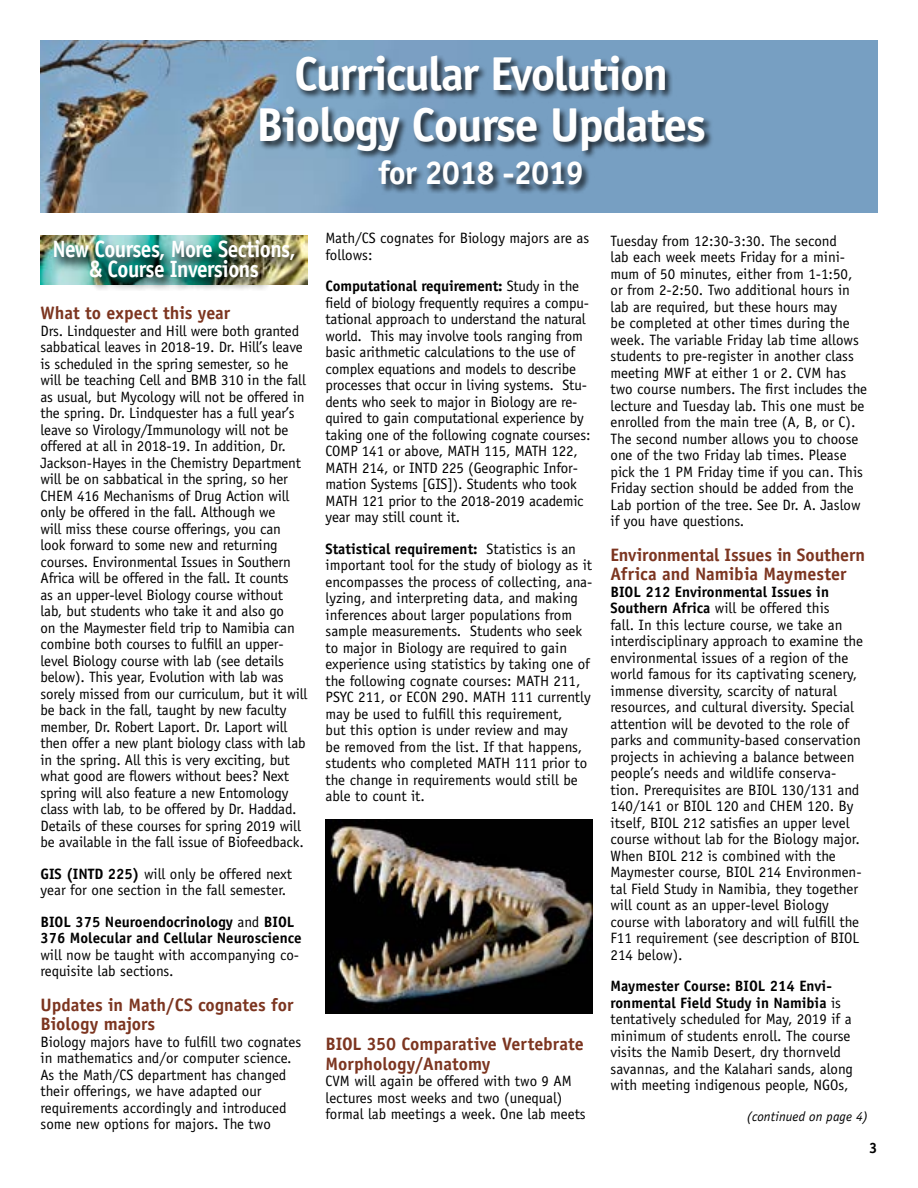
<style>
.page{position:relative;width:918px;height:1188px;background:#fff}
.page>*{position:absolute;margin:0;border:0;box-sizing:border-box;transform-origin:0 0}
.t1{font:700 47.7px/51px "Officina Sans";letter-spacing:-.03em;color:#fff;text-align:center}
.t2{font:700 33px "Officina Sans";letter-spacing:-.03em;color:#fff}
.t3{font:700 23.7px/19.5px "Officina Sans";letter-spacing:-.025em;color:#fff;text-align:center;scale:.9 1}
.t4{font:700 18px/19.5px "Officina Sans";color:#7c3520}
.t5{font:15px/16.5px "Officina Sans";letter-spacing:-.01em;color:#000}
.t6{font:700 15px/16.5px "Officina Sans";color:#000}
.t7{font:italic 13.5px "Officina Sans";letter-spacing:.005em;color:#000}
.s1{font-weight:700}
.s2{font-weight:400}
</style>
<div class="page">
<img style="left:40px;top:236px;width:268px;height:49px">
<div style="left:53px;top:239px;width:255px;height:52px;background:#000;opacity:.85"></div>
<img style="left:40px;top:40px;width:838px;height:173px">
<div style="left:259px;top:55px;width:454px;height:140px;background:#000;opacity:.75"></div>
<img style="left:326px;top:819px;width:266px;height:195px">
<h1 class="t1" style="left:256px;top:48px;width:452px">Curricular Evolution<br>Biology Course Updates</h1>
<h2 class="t2" style="left:378px;top:152px;width:208px">for 2018 -2019</h2>
<h3 class="t3" style="left:52px;top:239px;width:272px">New Courses, More Sections, &amp; Course Inversions</h3>
<p class="t4" style="left:40px;top:303px;width:191px">What to expect this year</p>
<p class="t5" style="left:40px;top:322px;width:268px">Drs. Lindquester and Hill were both granted sabbatical leaves in 2018-19. Dr. Hill’s leave is scheduled in the spring semester, so he will be teaching Cell and BMB 310 in the fall as usual, but Mycology will not be offered in the spring. Dr. Lindquester has a full year’s leave so Virology/Immunology will not be offered at all in 2018-19. In addition, Dr.<br>Jackson-Hayes in the Chemistry Department will be on sabbatical in the spring, so her CHEM 416 Mechanisms of Drug Action will only be offered in the fall. Although we<br>will miss these course offerings, you can look forward to some new and returning courses. Environmental Issues in Southern Africa will be offered in the fall. It counts<br>as an upper-level Biology course without lab, but students who take it and also go<br>on the Maymester field trip to Namibia can combine both courses to fulfill an upper&shy;level Biology course with lab (see details below). This year, Evolution with lab was sorely missed from our curriculum, but it will be back in the fall, taught by new faculty member, Dr. Robert Laport. Dr. Laport will then offer a new plant biology class with lab in the spring. All this is very exciting, but what good are flowers without bees? Next spring will also feature a new Entomology class with lab, to be offered by Dr. Haddad.<br>Details of these courses for spring 2019 will be available in the fall issue of Biofeedback.</p>
<p class="t5" style="left:40px;top:865px;width:253px"><span class="s1">GIS (INTD 225)</span> will only be offered next year for one section in the fall semester.</p>
<p class="t6" style="left:40px;top:913px;width:263px">BIOL 375 Neuroendocrinology <span class="s2">and</span> BIOL<br>376 Molecular and Cellular Neuroscience</p>
<p class="t5" style="left:40px;top:946px;width:260px">will now be taught with accompanying co&shy;requisite lab sections.</p>
<p class="t4" style="left:40px;top:995px;width:254px">Updates in Math/CS cognates for<br>Biology majors</p>
<p class="t5" style="left:40px;top:1033px;width:262px">Biology majors have to fulfill two cognates in mathematics and/or computer science.<br>As the Math/CS department has changed their offerings, we have adapted our requirements accordingly and introduced some new options for majors. The two</p>
<p class="t5" style="left:326px;top:230px;width:265px">Math/CS cognates for Biology majors are as follows:</p>
<p class="t5" style="left:326px;top:278px;width:267px"><span class="s1">Computational requirement:</span> Study in the field of biology frequently requires a compu&shy;tational approach to understand the natural world. This may involve tools ranging from basic arithmetic calculations to the use of complex equations and models to describe processes that occur in living systems. Stu&shy;dents who seek to major in Biology are re&shy;quired to gain computational experience by taking one of the following cognate courses:<br>COMP 141 or above, MATH 115, MATH 122, MATH 214, or INTD 225 (Geographic Infor&shy;mation Systems [GIS]). Students who took MATH 121 prior to the 2018-2019 academic year may still count it.</p>
<p class="t5" style="left:326px;top:541px;width:269px"><span class="s1">Statistical requirement:</span> Statistics is an important tool for the study of biology as it encompasses the process of collecting, ana&shy;lyzing, and interpreting data, and making inferences about larger populations from sample measurements. Students who seek to major in Biology are required to gain experience using statistics by taking one of the following cognate courses: MATH 211, PSYC 211, or ECON 290. MATH 111 currently may be used to fulfill this requirement,<br>but this option is under review and may<br>be removed from the list. If that happens, students who completed MATH 111 prior to the change in requirements would still be able to count it.</p>
<p class="t4" style="left:326px;top:1034px;width:260px">BIOL 350 Comparative Vertebrate<br>Morphology/Anatomy</p>
<p class="t5" style="left:326px;top:1073px;width:262px">CVM will again be offered with two 9 AM lectures most weeks and two (unequal) formal lab meetings a week. One lab meets</p>
<p class="t5" style="left:610px;top:232px;width:258px">Tuesday from 12:30-3:30. The second<br>lab each week meets Friday for a mini&shy;mum of 50 minutes, either from 1-1:50, or from 2-2:50. Two additional hours in lab are required, but these hours may<br>be completed at other times during the week. The variable Friday lab time allows students to pre-register in another class meeting MWF at either 1 or 2. CVM has two course numbers. The first includes the lecture and Tuesday lab. This one must be enrolled from the main tree (A, B, or C).<br>The second number allows you to choose one of the two Friday lab times. Please pick the 1 PM Friday time if you can. This Friday section should be added from the Lab portion of the tree. See Dr. A. Jaslow if you have questions.</p>
<p class="t4" style="left:610px;top:545px;width:256px">Environmental Issues in Southern<br>Africa and Namibia Maymester</p>
<p class="t5" style="left:610px;top:583px;width:254px"><span class="s1">BIOL 212 Environmental Issues in Southern Africa</span> will be offered this<br>fall. In this lecture course, we take an interdisciplinary approach to examine the environmental issues of a region of the world famous for its captivating scenery, immense diversity, scarcity of natural resources, and cultural diversity. Special attention will be devoted to the role of parks and community-based conservation projects in achieving a balance between people’s needs and wildlife conserva&shy;tion. Prerequisites are BIOL 130/131 and 140/141 or BIOL 120 and CHEM 120. By itself, BIOL 212 satisfies an upper level course without lab for the Biology major.<br>When BIOL 212 is combined with the Maymester course, BIOL 214 Environmen&shy;tal Field Study in Namibia, they together will count as an upper-level Biology course with laboratory and will fulfill the F11 requirement (see description of BIOL 214 below).</p>
<p class="t5" style="left:610px;top:978px;width:244px"><span class="s1">Maymester Course: BIOL 214 Envi&shy;ronmental Field Study in Namibia</span> is tentatively scheduled for May, 2019 if a minimum of students enroll. The course visits the Namib Desert, dry thornveld savannas, and the Kalahari sands, along with meeting indigenous people, NGOs,</p>
<p class="t7" style="left:747px;top:1108px;width:123px">(continued on page 4)</p>
<p class="t6" style="left:869px;top:1139px;width:10px">3</p>
</div>
